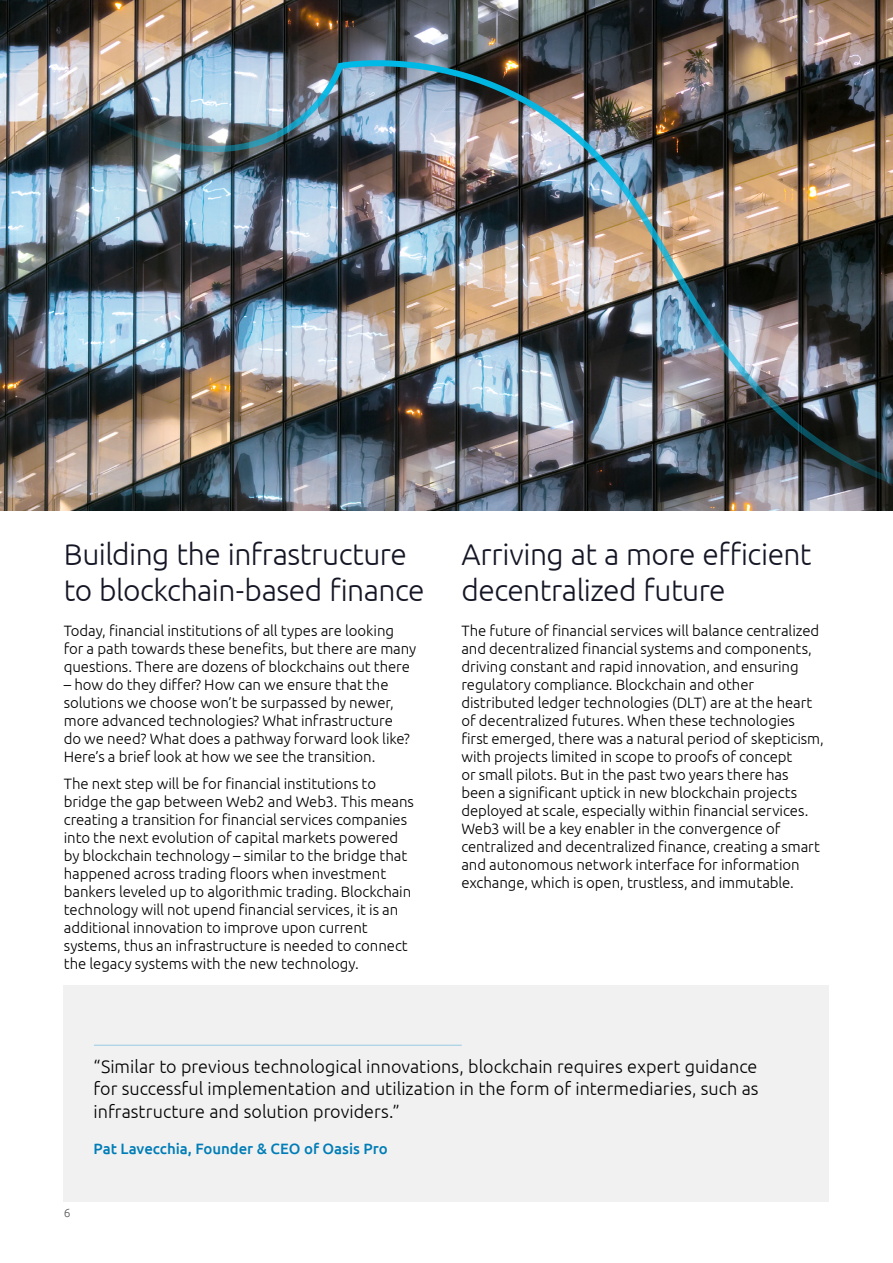
<style>
.page{position:relative;width:893px;height:1263px;background:#fff}
.page>*{position:absolute;margin:0;border:0;box-sizing:border-box;transform-origin:0 0}
.t1{font:300 30px/36px "Ubuntu";letter-spacing:-.015em;color:#151625}
.t2{font:300 18px/22.5px "Ubuntu";color:#000;text-align:justify}
.t3{font:300 15px/18px "Ubuntu";letter-spacing:-.005em;color:#000}
.t4{font:500 15px "Ubuntu";letter-spacing:-.005em;color:#007db6}
.t5{font:300 12px "Ubuntu";color:#595959}
</style>
<div class="page">
<img style="left:0;top:0;width:893px;height:510px">
<img style="left:2px;top:55px;width:891px;height:429px">
<hr style="left:892px;top:541px;width:1px;height:457px;background:#f1f1f2">
<div style="left:64px;top:986px;width:765px;height:216px;background:#f1f1f2"></div>
<hr style="left:94px;top:1045px;width:368px;height:1px;background:#99cbe2">
<h1 class="t1" style="left:64px;top:535px;width:362px">Building the infrastructure to blockchain-based finance</h1>
<p class="t3" style="left:64px;top:621px;width:354px">Today, financial institutions of all types are looking for a path towards these benefits, but there are many questions. There are dozens of blockchains out there</p>
<p class="t3" style="left:64px;top:675px;width:348px">– how do they differ? How can we ensure that the solutions we choose won’t be surpassed by newer, more advanced technologies? What infrastructure do we need? What does a pathway forward look like?<br>Here’s a brief look at how we see the transition.</p>
<p class="t3" style="left:64px;top:774px;width:352px">The next step will be for financial institutions to bridge the gap between Web2 and Web3. This means creating a transition for financial services companies into the next evolution of capital markets powered by blockchain technology – similar to the bridge that happened across trading floors when investment bankers leveled up to algorithmic trading. Blockchain technology will not upend financial services, it is an additional innovation to improve upon current systems, thus an infrastructure is needed to connect the legacy systems with the new technology.</p>
<h1 class="t1" style="left:461px;top:535px;width:352px">Arriving at a more efficient decentralized future</h1>
<p class="t3" style="left:461px;top:621px;width:364px">The future of financial services will balance centralized and decentralized financial systems and components, driving constant and rapid innovation, and ensuring regulatory compliance. Blockchain and other distributed ledger technologies (DLT) are at the heart of decentralized futures. When these technologies first emerged, there was a natural period of skepticism, with projects limited in scope to proofs of concept<br>or small pilots. But in the past two years there has been a significant uptick in new blockchain projects deployed at scale, especially within financial services.<br>Web3 will be a key enabler in the convergence of centralized and decentralized finance, creating a smart and autonomous network interface for information exchange, which is open, trustless, and immutable.</p>
<p class="t5" style="left:64px;top:1205px;width:8px">6</p>
<p class="t2" style="left:94px;top:1055px;width:666px">“Similar to previous technological innovations, blockchain requires expert guidance for successful implementation and utilization in the form of intermediaries, such as infrastructure and solution providers.”</p>
<p class="t4" style="left:94px;top:1139px;width:296px">Pat Lavecchia, Founder &amp; CEO of Oasis Pro</p>
</div>
